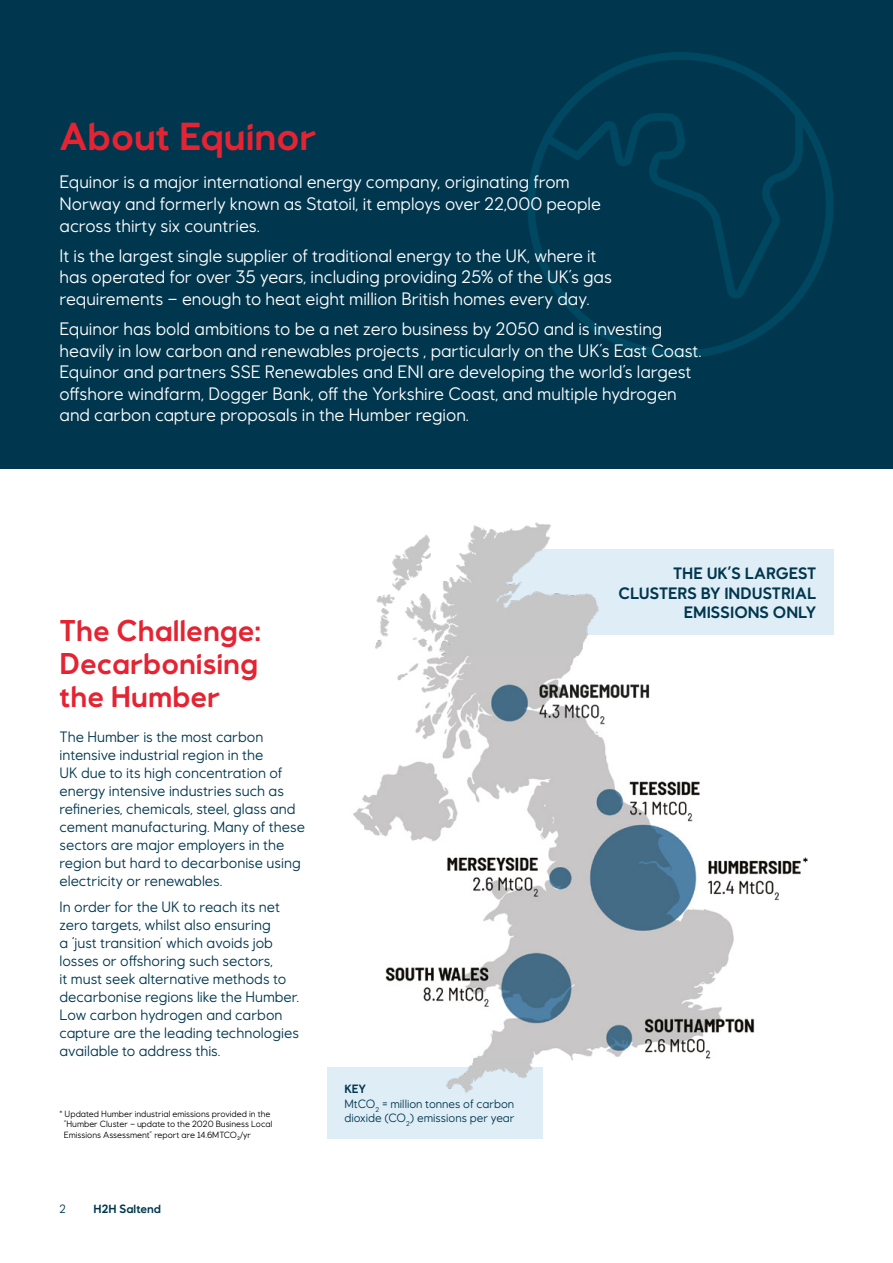
<style>
.page{position:relative;width:893px;height:1263px;background:#fff}
.page>*{position:absolute;margin:0;border:0;box-sizing:border-box;transform-origin:0 0}
.t1{font:700 39px "Equinor";color:#e62332}
.t2{font:700 30px/33px "Equinor";color:#e62332;text-align:justify}
.t3{font:18px/21.6px "Equinor";color:#fff}
.t4{font:700 16.5px/19.8px "Equinor";color:#00374e;text-align:right}
.t5{font:700 15.75px "Equinor";color:#000}
.t6{font:15px/18px "Equinor";color:#00374e}
.t7{font:12px/14.4px "Equinor";color:#00374e}
.t8{font:700 12px "Equinor";color:#00374e}
.t9{font:9px/10.5px "Equinor";color:#000}
.s1{font-weight:700}
</style>
<div class="page">
<div style="left:327px;top:1067px;width:216px;height:71px;background:#dfedf6"></div>
<div style="left:0;top:0;width:893px;height:469px;background:#00374e"></div>
<svg style="left:527px;top:52px;width:306px;height:306px"></svg>
<svg style="left:542px;top:111px;width:261px;height:187px"></svg>
<div style="left:493px;top:550px;width:340px;height:85px;background:#dfedf6"></div>
<img style="left:353px;top:656px;width:448px;height:402px">
<img style="left:375px;top:522px;width:441px;height:134px">
<img style="left:446px;top:1058px;width:265px;height:36px">
<h1 class="t1" style="left:60px;top:113px;width:259px">About Equinor</h1>
<p class="t3" style="left:60px;top:171px;width:543px">Equinor is a major international energy company, originating from<br>Norway and formerly known as Statoil, it employs over 22,000 people across thirty six countries.</p>
<p class="t3" style="left:60px;top:244px;width:554px">It is the largest single supplier of traditional energy to the UK, where it has operated for over 35 years, including providing 25% of the UK’s gas requirements – enough to heat eight million British homes every day.</p>
<p class="t3" style="left:60px;top:318px;width:643px">Equinor has bold ambitions to be a net zero business by 2050 and is investing heavily in low carbon and renewables projects , particularly on the UK’s East Coast.<br>Equinor and partners SSE Renewables and ENI are developing the world’s largest offshore windfarm, Dogger Bank, off the Yorkshire Coast, and multiple hydrogen and carbon capture proposals in the Humber region.</p>
<h2 class="t2" style="left:60px;top:614px;width:203px">The Challenge:<br>Decarbonising the Humber</h2>
<p class="t6" style="left:60px;top:727px;width:247px">The Humber is the most carbon intensive industrial region in the<br>UK due to its high concentration of energy intensive industries such as refineries, chemicals, steel, glass and cement manufacturing. Many of these sectors are major employers in the region but hard to decarbonise using electricity or renewables.</p>
<p class="t6" style="left:60px;top:898px;width:241px">In order for the UK to reach its net zero targets, whilst also ensuring<br>a ‘just transition’ which avoids job losses or offshoring such sectors,<br>it must seek alternative methods to decarbonise regions like the Humber.<br>Low carbon hydrogen and carbon capture are the leading technologies available to address this.</p>
<p class="t9" style="left:64px;top:1108px;width:210px;text-indent:-4px">* Updated Humber industrial emissions provided in the “Humber Cluster – update to the 2020 Business Local<br>Emissions Assessment” report are 14.6MTCO₂/yr</p>
<p class="t7" style="left:60px;top:1201px;width:8px">2</p>
<p class="t8" style="left:94px;top:1201px;width:69px">H2H Saltend</p>
<p class="t7" style="left:344px;top:1082px;width:172px"><span class="s1">KEY<br></span>MtCO<sub>2</sub> = million tonnes of carbon dioxide (CO<sub>2</sub>) emissions per year</p>
<p class="t4" style="left:618px;top:563px;width:200px">THE UK’S LARGEST<br>CLUSTERS BY INDUSTRIAL<br>EMISSIONS ONLY</p>
<p class="t5" style="left:803px;top:854px;width:7px">*</p>
</div>
